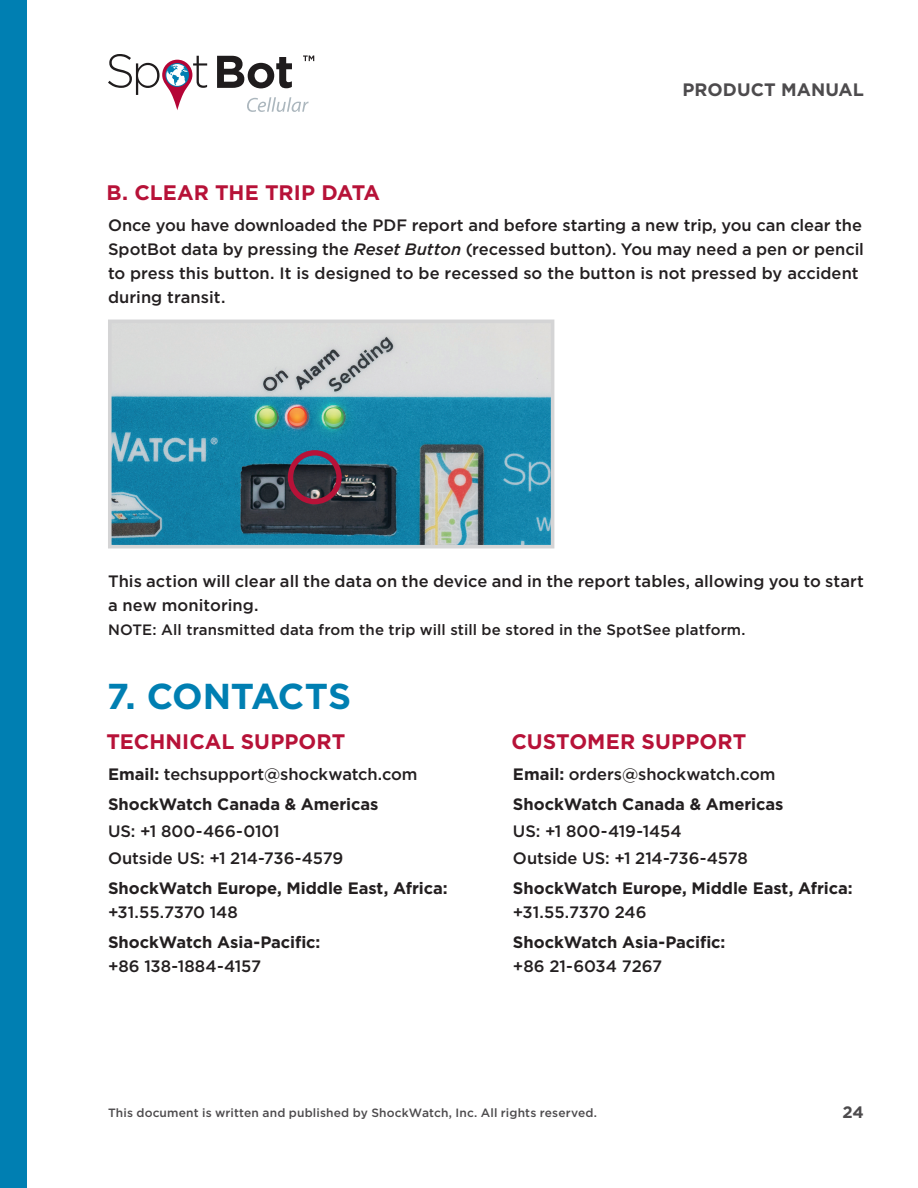
<style>
.page{position:relative;width:918px;height:1188px;background:#fff}
.page>*{position:absolute;margin:0;border:0;box-sizing:border-box;transform-origin:0 0}
.t1{font:700 36px "Gotham";letter-spacing:-.01em;color:#007fb2}
.t2{font:700 21px "Gotham";letter-spacing:.005em;color:#b71238}
.t3{font:700 18px "Gotham";letter-spacing:.005em;color:#4d4b4d}
.t4{font:500 16.5px/24px "Gotham";color:#231f20}
.t5{font:700 16.5px/30px "Gotham";letter-spacing:-.005em;color:#231f20}
.t6{font:700 16.5px "Gotham";color:#4d4b4d}
.t7{font:500 15px "Gotham";letter-spacing:.01em;color:#231f20}
.t8{font:500 12px "Gotham";letter-spacing:.01em;color:#4d4b4d}
.s1{font-style:italic}
.s2{font-weight:500}
</style>
<div class="page">
<div style="left:0;top:0;width:27px;height:1188px;background:#007fb2"></div>
<svg style="left:108px;top:54px;width:99px;height:56px"></svg>
<svg style="left:217px;top:56px;width:75px;height:32px"></svg>
<svg style="left:247px;top:97px;width:62px;height:15px"></svg>
<svg style="left:303px;top:56px;width:11px;height:5px"></svg>
<img style="left:113px;top:325px;width:436px;height:218px">
<div style="left:108px;top:320px;width:446px;height:228px;border:4px solid #d4d4d5"></div>
<div style="left:288px;top:450px;width:54px;height:54px;border:5px solid #b71238;border-radius:50%"></div>
<p class="t2" style="left:106px;top:181px;width:275px">B. CLEAR THE TRIP DATA</p>
<p class="t3" style="left:682px;top:79px;width:183px">PRODUCT MANUAL</p>
<p class="t4" style="left:108px;top:213px;width:758px">Once you have downloaded the PDF report and before starting a new trip, you can clear the SpotBot data by pressing the <span class="s1">Reset Button</span> (recessed button). You may need a pen or pencil to press this button. It is designed to be recessed so the button is not pressed by accident during transit.</p>
<p class="t4" style="left:108px;top:569px;width:758px">This action will clear all the data on the device and in the report tables, allowing you to start a new monitoring.</p>
<p class="t7" style="left:108px;top:622px;width:639px">NOTE: All transmitted data from the trip will still be stored in the SpotSee platform.</p>
<h1 class="t1" style="left:107px;top:675px;width:246px">7. CONTACTS</h1>
<p class="t2" style="left:106px;top:729px;width:240px">TECHNICAL SUPPORT</p>
<p class="t2" style="left:512px;top:729px;width:236px">CUSTOMER SUPPORT</p>
<p class="t5" style="left:108px;top:759px;width:311px">Email: <span class="s2">techsupport@shockwatch.com<br></span>ShockWatch Canada &amp; Americas</p>
<p class="t4" style="left:108px;top:817px;width:237px;line-height:27px">US: +1 800-466-0101<br>Outside US: +1 214-736-4579</p>
<p class="t5" style="left:108px;top:873px;width:341px">ShockWatch Europe, Middle East, Africa:</p>
<p class="t4" style="left:108px;top:900px;width:131px">+31.55.7370 148</p>
<p class="t5" style="left:108px;top:927px;width:214px">ShockWatch Asia-Pacific:</p>
<p class="t4" style="left:108px;top:954px;width:155px">+86 138-1884-4157</p>
<p class="t5" style="left:513px;top:759px;width:272px">Email: <span class="s2">orders@shockwatch.com<br></span>ShockWatch Canada &amp; Americas</p>
<p class="t4" style="left:513px;top:817px;width:236px;line-height:27px">US: +1 800-419-1454<br>Outside US: +1 214-736-4578</p>
<p class="t5" style="left:513px;top:873px;width:341px">ShockWatch Europe, Middle East, Africa:</p>
<p class="t4" style="left:513px;top:900px;width:135px">+31.55.7370 246</p>
<p class="t5" style="left:513px;top:927px;width:214px">ShockWatch Asia-Pacific:</p>
<p class="t4" style="left:513px;top:954px;width:151px">+86 21-6034 7267</p>
<p class="t8" style="left:108px;top:1106px;width:491px">This document is written and published by ShockWatch, Inc. All rights reserved.</p>
<p class="t6" style="left:842px;top:1103px;width:23px">24</p>
</div>
